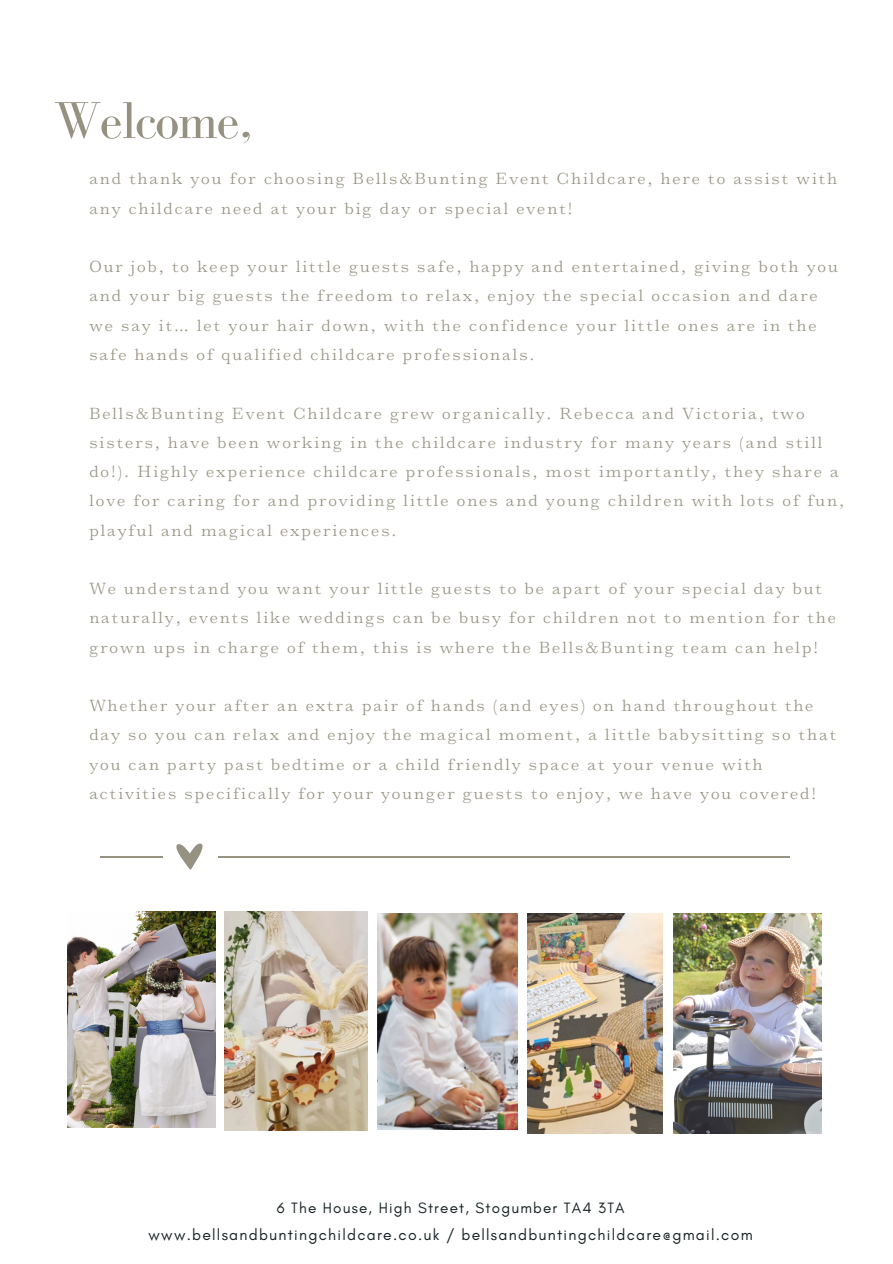
<style>
.page{position:relative;width:893px;height:1264px;background:#fff}
.page>*{position:absolute;margin:0;border:0;box-sizing:border-box;transform-origin:0 0}
.t1{font:53.4px "Bodoni FLF";letter-spacing:-.03em;color:#969282}
.t2{font:300 16.95px/29.2px "HK Carta";letter-spacing:.12em;color:#969282}
.t3{font:15.75px "Glacial Indifference";letter-spacing:.08em;color:#162022}
.t4{font:15.3px "Glacial Indifference";letter-spacing:.08em;color:#162022}
</style>
<div class="page">
<hr style="left:100px;top:856px;width:62px;height:1px;background:#969282">
<hr style="left:218px;top:856px;width:292px;height:1px;background:#969282">
<svg style="left:176px;top:843px;width:27px;height:27px"></svg>
<hr style="left:510px;top:856px;width:279px;height:1px;background:#969282">
<img style="left:378px;top:913px;width:139px;height:216px">
<img style="left:225px;top:911px;width:143px;height:219px">
<img style="left:527px;top:913px;width:135px;height:220px">
<img style="left:673px;top:913px;width:148px;height:220px">
<img style="left:67px;top:911px;width:148px;height:216px">
<h1 class="t1" style="left:53px;top:91px;width:200px">Welcome,</h1>
<p class="t2" style="left:89px;top:165px;width:749px">and thank you for choosing Bells&amp;Bunting Event Childcare, here to assist with any childcare need at your big day or special event!</p>
<p class="t2" style="left:89px;top:253px;width:749px">Our job, to keep your little guests safe, happy and entertained, giving both you and your big guests the freedom to relax, enjoy the special occasion and dare we say it… let your hair down, with the confidence your little ones are in the safe hands of qualified childcare professionals.</p>
<p class="t2" style="left:89px;top:399px;width:756px">Bells&amp;Bunting Event Childcare grew organically. Rebecca and Victoria, two sisters, have been working in the childcare industry for many years (and still do!). Highly experience childcare professionals, most importantly, they share a love for caring for and providing little ones and young children with lots of fun, playful and magical experiences.</p>
<p class="t2" style="left:89px;top:574px;width:747px">We understand you want your little guests to be apart of your special day but naturally, events like weddings can be busy for children not to mention for the grown ups in charge of them, this is where the Bells&amp;Bunting team can help!</p>
<p class="t2" style="left:89px;top:691px;width:748px">Whether your after an extra pair of hands (and eyes) on hand throughout the day so you can relax and enjoy the magical moment, a little babysitting so that you can party past bedtime or a child friendly space at your venue with activities specifically for your younger guests to enjoy, we have you covered!</p>
<p class="t4" style="left:277px;top:1198px;width:349px">6 The House, High Street, Stogumber TA4 3TA</p>
<p class="t3" style="left:149px;top:1225px;width:605px">www.bellsandbuntingchildcare.co.uk / bellsandbuntingchildcare@gmail.com</p>
</div>
